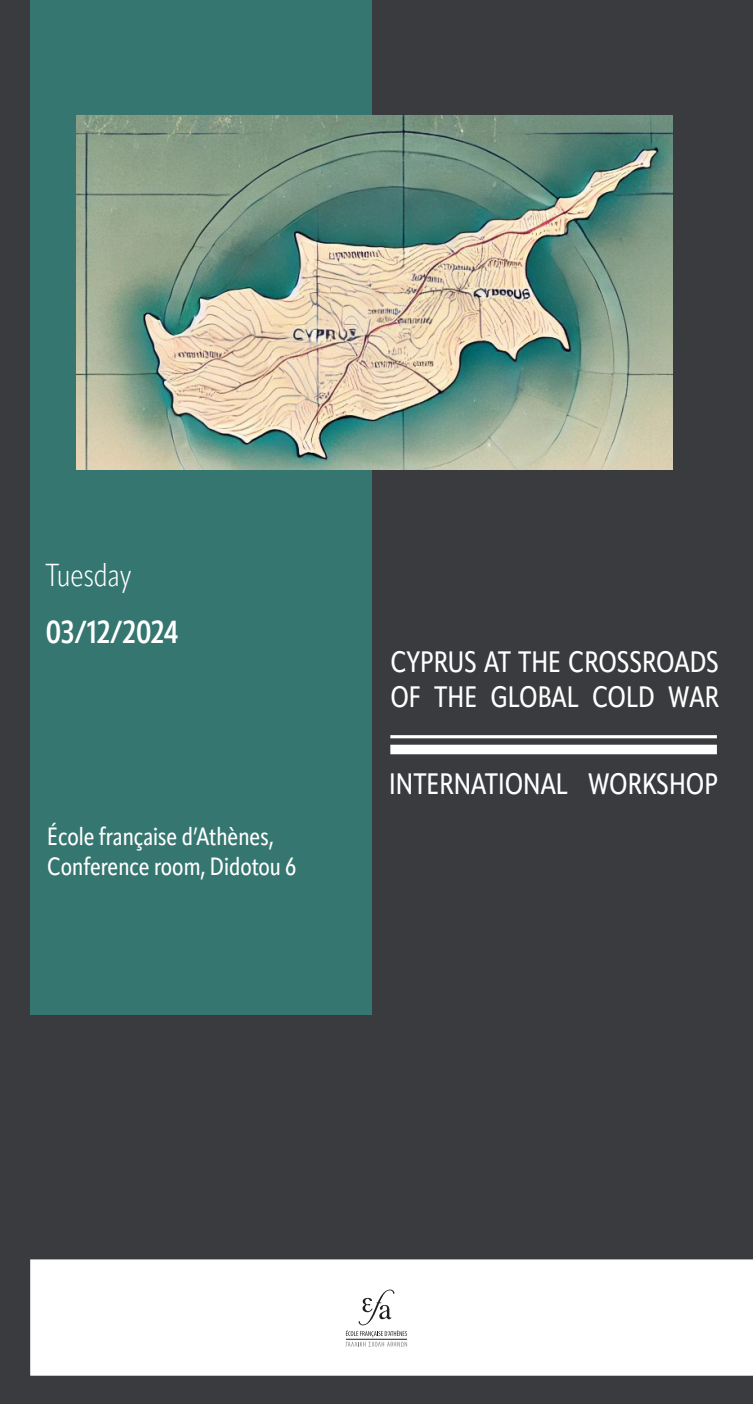
<style>
.page{position:relative;width:753px;height:1404px;background:#fff}
.page>*{position:absolute;margin:0;border:0;box-sizing:border-box;transform-origin:0 0}
.t1{font:600 31.5px "Apparat Cond";letter-spacing:-.005em;color:#fff}
.t2{font:300 31.5px "Apparat Cond";color:#fff}
.t3{font:500 29.25px/35.1px "Apparat Cond";color:#fff}
.t4{font:500 24.75px/29.7px "Apparat Cond";color:#fff}
</style>
<div class="page">
<div style="left:0;top:0;width:753px;height:1403px;background:#3a3b3f"></div>
<div style="left:30px;top:0;width:341px;height:1014px;background:#357670"></div>
<img style="left:77px;top:115px;width:596px;height:354px">
<div style="left:30px;top:1259px;width:723px;height:116px;background:#fff"></div>
<hr style="left:390px;top:735px;width:327px;height:3px;background:#fff">
<div style="left:390px;top:744px;width:327px;height:10px;background:#fff"></div>
<div style="left:340px;top:1285px;width:73px;height:64px;background:#fff"></div>
<svg style="left:346px;top:1289px;width:61px;height:57px"></svg>
<hr style="left:346px;top:1338px;width:61px;height:1px;background:#231f20">
<p class="t2" style="left:46px;top:556px;width:87px">Tuesday</p>
<p class="t1" style="left:46px;top:613px;width:134px">03/12/2024</p>
<p class="t4" style="left:47px;top:821px;width:251px">École française d’Athènes,<br>Conference room, Didotou 6</p>
<p class="t3" style="left:390px;top:644px;width:330px">CYPRUS AT THE CROSSROADS<br>OF THE GLOBAL COLD WAR</p>
<p class="t3" style="left:389px;top:766px;width:330px">INTERNATIONAL WORKSHOP</p>
</div>
